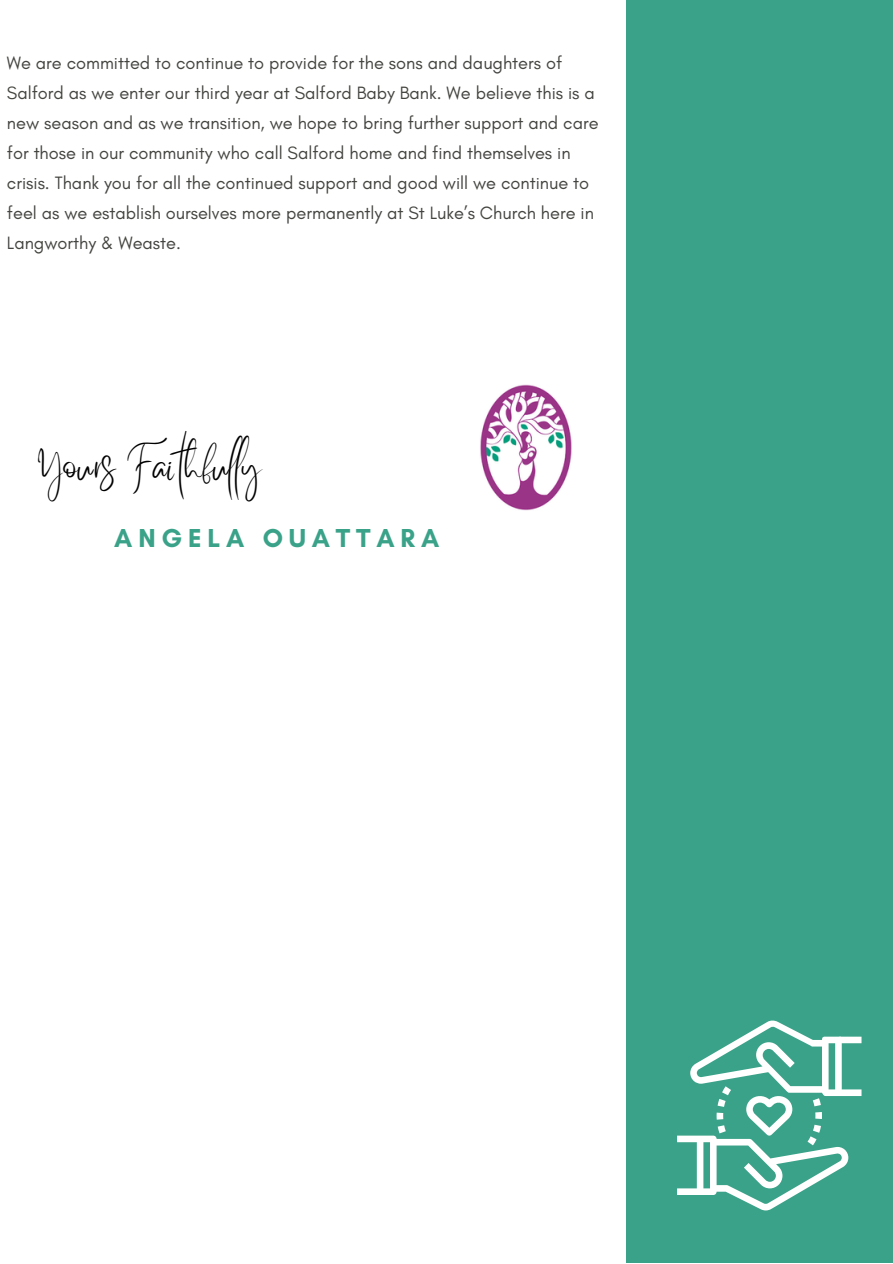
<style>
.page{position:relative;width:893px;height:1264px;background:#fff}
.page>*{position:absolute;margin:0;border:0;box-sizing:border-box;transform-origin:0 0}
.t1{font:33.6px "Better Saturday";color:#000}
.t2{font:700 26.4px "Glacial Indifference";letter-spacing:.22em;color:#3aa288}
.t3{font:18.15px/29.8px "Glacial Indifference";color:#444440}
</style>
<div class="page">
<div style="left:626px;top:0;width:266px;height:1262px;background:#3aa288"></div>
<svg style="left:677px;top:1020px;width:184px;height:190px"></svg>
<img style="left:480px;top:384px;width:92px;height:126px">
<p class="t3" style="left:7px;top:48px;width:593px">We are committed to continue to provide for the sons and daughters of Salford as we enter our third year at Salford Baby Bank. We believe this is a new season and as we transition, we hope to bring further support and care for those in our community who call Salford home and find themselves in crisis. Thank you for all the continued support and good will we continue to feel as we establish ourselves more permanently at St Luke’s Church here in Langworthy &amp; Weaste.</p>
<h1 class="t1" style="left:39px;top:459px;width:225px">Yours Faithful y</h1>
<h2 class="t2" style="left:114px;top:522px;width:326px">ANGELA OUATTARA</h2>
</div>
